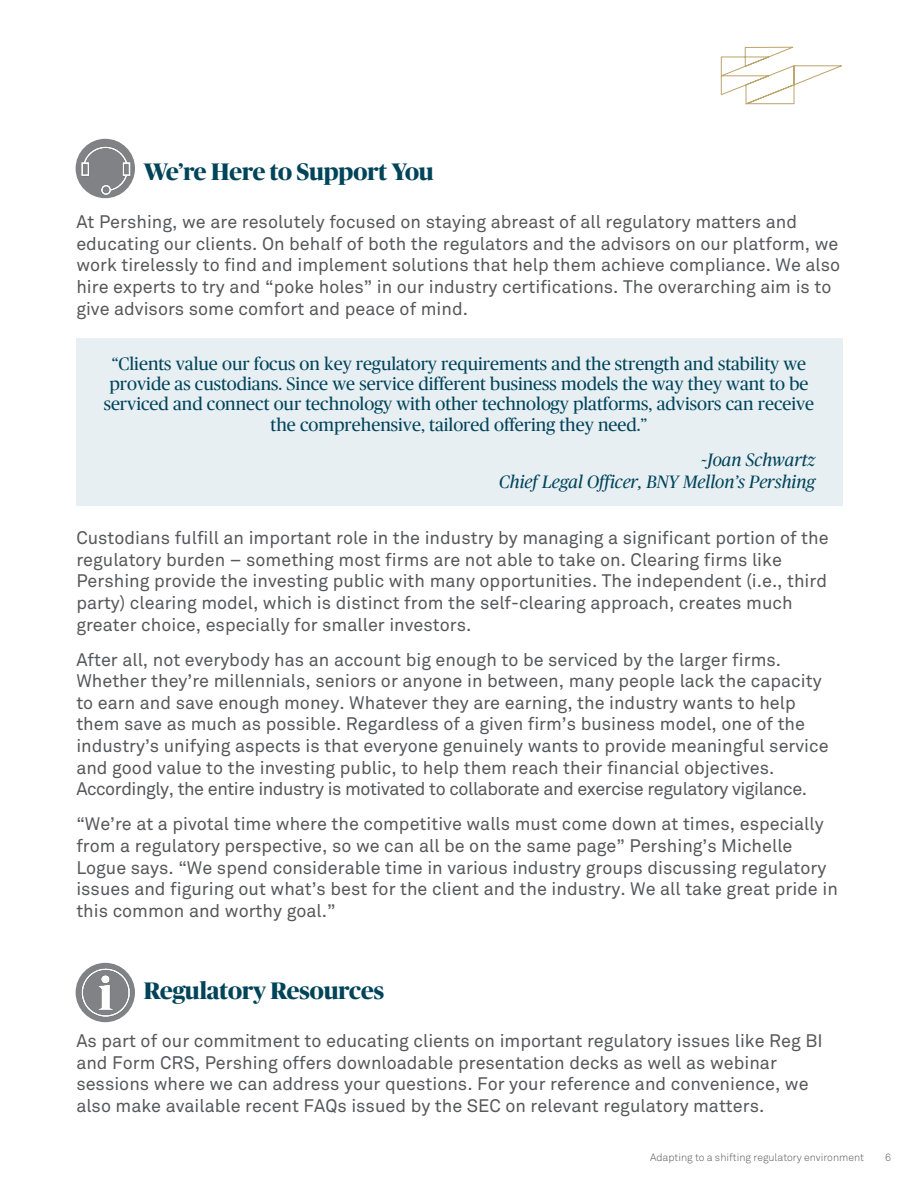
<style>
.page{position:relative;width:918px;height:1188px;background:#fff}
.page>*{position:absolute;margin:0;border:0;box-sizing:border-box;transform-origin:0 0}
.Sub_Head_II{font:700 24px "Publico Pro";color:#00445a}
.Text{font:18px/21.6px "Akkurat Pro";color:#57585a}
.Text-2{font:18px/19.8px "Publico Pro";color:#00445a;text-align:center}
.Text-3{font:italic 18px/21.6px "Publico Pro";color:#00445a;text-align:right}
.t1{font:10.5px "Akkurat Light Pro";color:#57585a}
</style>
<div class="page">
<svg style="left:721px;top:46px;width:121px;height:59px"></svg>
<div style="left:76px;top:139px;width:59px;height:59px;background:#808285;border-radius:50%"></div>
<img style="left:79px;top:144px;width:53px;height:53px">
<div style="left:76px;top:963px;width:59px;height:59px;background:#808285;border-radius:50%"></div>
<img style="left:79px;top:966px;width:53px;height:53px">
<div style="left:76px;top:338px;width:766px;height:167px;background:#e8eff3"></div>
<p class="Sub_Head_II" style="left:144px;top:154px;width:291px">We’re Here to Support You</p>
<p class="Text" style="left:76px;top:212px;width:765px">At Pershing, we are resolutely focused on staying abreast of all regulatory matters and educating our clients. On behalf of both the regulators and the advisors on our platform, we work tirelessly to find and implement solutions that help them achieve compliance. We also hire experts to try and “poke holes” in our industry certifications. The overarching aim is to give advisors some comfort and peace of mind.</p>
<p class="Text-2" style="left:104px;top:353px;width:712px">“Clients value our focus on key regulatory requirements and the strength and stability we provide as custodians. Since we service different business models the way they want to be serviced and connect our technology with other technology platforms, advisors can receive</p>
<p class="Text-2" style="left:271px;top:414px;width:378px">the comprehensive, tailored offering they need.”</p>
<p class="Text-3" style="left:499px;top:448px;width:318px">~Joan Schwartz<br>Chief Legal Officer, BNY Mellon’s Pershing</p>
<p class="Text" style="left:76px;top:528px;width:754px">Custodians fulfill an important role in the industry by managing a significant portion of the regulatory burden – something most firms are not able to take on. Clearing firms like Pershing provide the investing public with many opportunities. The independent (i.e., third party) clearing model, which is distinct from the self-clearing approach, creates much greater choice, especially for smaller investors.</p>
<p class="Text" style="left:76px;top:649px;width:754px">After all, not everybody has an account big enough to be serviced by the larger firms.<br>Whether they’re millennials, seniors or anyone in between, many people lack the capacity to earn and save enough money. Whatever they are earning, the industry wants to help them save as much as possible. Regardless of a given firm’s business model, one of the industry’s unifying aspects is that everyone genuinely wants to provide meaningful service and good value to the investing public, to help them reach their financial objectives.<br>Accordingly, the entire industry is motivated to collaborate and exercise regulatory vigilance.</p>
<p class="Text" style="left:76px;top:814px;width:763px">“We’re at a pivotal time where the competitive walls must come down at times, especially from a regulatory perspective, so we can all be on the same page” Pershing’s Michelle Logue says. “We spend considerable time in various industry groups discussing regulatory issues and figuring out what’s best for the client and the industry. We all take great pride in this common and worthy goal.”</p>
<p class="Sub_Head_II" style="left:144px;top:973px;width:242px">Regulatory Resources</p>
<p class="Text" style="left:76px;top:1031px;width:748px">As part of our commitment to educating clients on important regulatory issues like Reg BI and Form CRS, Pershing offers downloadable presentation decks as well as webinar sessions where we can address your questions. For your reference and convenience, we also make available recent FAQs issued by the SEC on relevant regulatory matters.</p>
<p class="t1" style="left:650px;top:1151px;width:215px">Adapting to a shifting regulatory environment</p>
<p class="t1" style="left:885px;top:1151px;width:7px">6</p>
</div>
